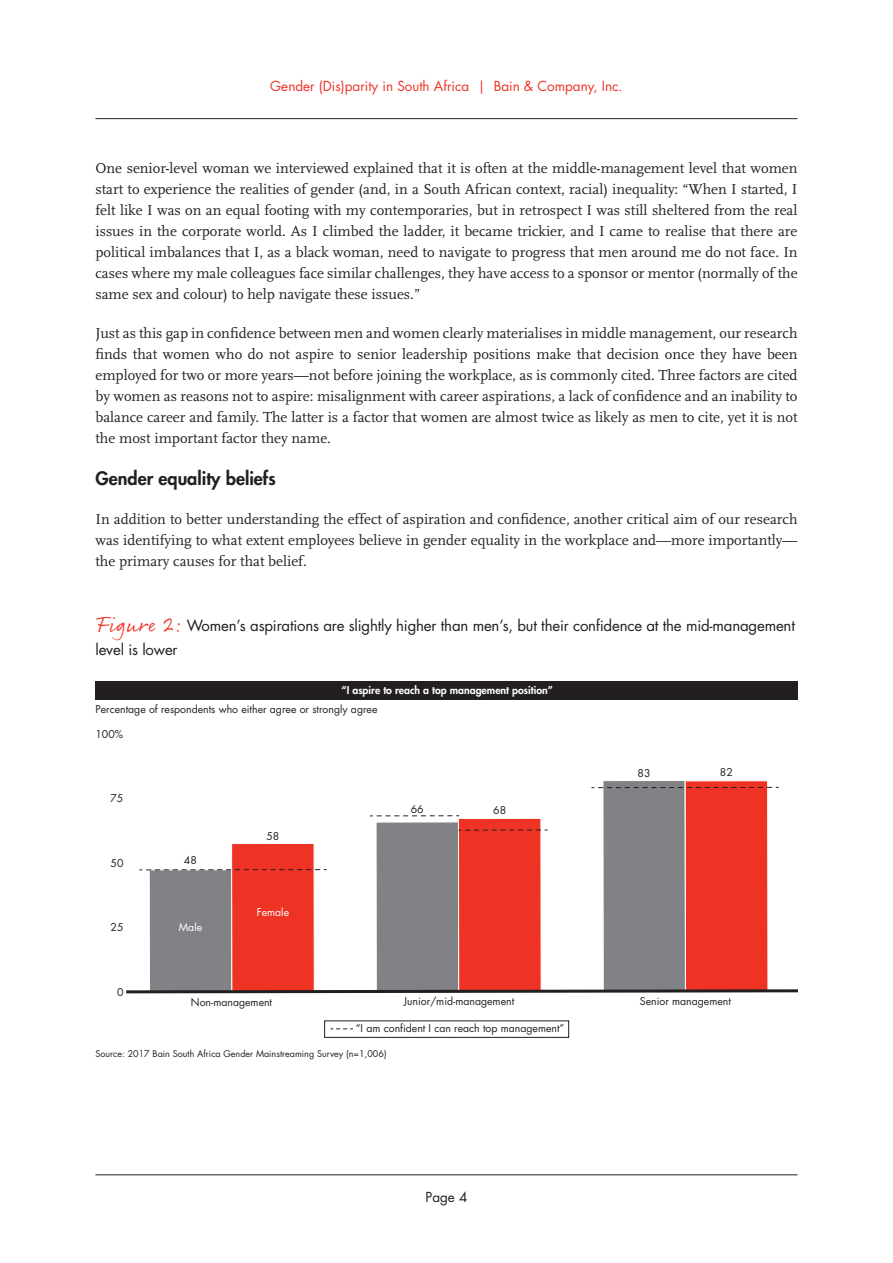
<style>
.page{position:relative;width:893px;height:1263px;background:#fff}
.page>*{position:absolute;margin:0;border:0;box-sizing:border-box;transform-origin:0 0}
.t1{font:800 18px "Futura";color:#231f20}
.t2{font:15px/21px "Scala";color:#231f20;text-align:justify}
.t3{font:15px/24px "Futura";letter-spacing:-.01em;color:#231f20}
.t4{font:13.5px "Futura";color:#ee3224}
.t5{font:13.5px "Futura";color:#231f20}
.t6{font:10.5px "Futura";color:#231f20}
.t7{font:800 10.5px "Futura";color:#fff}
.t8{font:10.5px "Futura";color:#fff}
.t9{font:9px "Futura";color:#231f20}
.s1{font-family:"Rollerscript Rough";font-size:22.5px;color:#ee3224}
</style>
<div class="page">
<hr style="left:95px;top:118px;width:702px;height:1px;background:#231f20">
<hr style="left:95px;top:1174px;width:702px;height:1px;background:#231f20">
<div style="left:149px;top:870px;width:83px;height:122px;background:#808285"></div>
<div style="left:149px;top:869px;width:83px;height:123px;border:1px solid #fff"></div>
<div style="left:232px;top:843px;width:82px;height:149px;background:#ee3224"></div>
<div style="left:231px;top:843px;width:83px;height:149px;border:1px solid #fff"></div>
<div style="left:376px;top:822px;width:83px;height:169px;background:#808285"></div>
<div style="left:376px;top:822px;width:83px;height:170px;border:1px solid #fff"></div>
<div style="left:458px;top:818px;width:83px;height:173px;background:#ee3224"></div>
<div style="left:458px;top:818px;width:83px;height:173px;border:1px solid #fff"></div>
<div style="left:603px;top:780px;width:82px;height:211px;background:#808285"></div>
<div style="left:603px;top:780px;width:83px;height:211px;border:1px solid #fff"></div>
<div style="left:685px;top:781px;width:83px;height:210px;background:#ee3224"></div>
<div style="left:685px;top:780px;width:83px;height:211px;border:1px solid #fff"></div>
<div style="left:95px;top:682px;width:702px;height:18px;background:#231f20"></div>
<svg style="left:126px;top:988px;width:671px;height:6px"></svg>
<svg style="left:331px;top:1028px;width:22px;height:1px"></svg>
<svg style="left:140px;top:869px;width:186px;height:1px"></svg>
<svg style="left:370px;top:815px;width:89px;height:1px"></svg>
<svg style="left:459px;top:830px;width:88px;height:1px"></svg>
<svg style="left:592px;top:787px;width:186px;height:1px"></svg>
<p class="t4" style="left:270px;top:78px;width:354px">Gender (Dis)parity in South Africa | Bain &amp; Company, Inc.</p>
<p class="t2" style="left:95px;top:158px;width:704px">One senior-level woman we interviewed explained that it is often at the middle-management level that women start to experience the realities of gender (and, in a South African context, racial) inequality: “When I started, I felt like I was on an equal footing with my contemporaries, but in retrospect I was still sheltered from the real issues in the corporate world. As I climbed the ladder, it became trickier, and I came to realise that there are political imbalances that I, as a black woman, need to navigate to progress that men around me do not face. In cases where my male colleagues face similar challenges, they have access to a sponsor or mentor (normally of the same sex and colour) to help navigate these issues.”</p>
<p class="t2" style="left:95px;top:323px;width:704px">Just as this gap in confidence between men and women clearly materialises in middle management, our research finds that women who do not aspire to senior leadership positions make that decision once they have been employed for two or more years—not before joining the workplace, as is commonly cited. Three factors are cited by women as reasons not to aspire: misalignment with career aspirations, a lack of confidence and an inability to balance career and family. The latter is a factor that women are almost twice as likely as men to cite, yet it is not the most important factor they name.</p>
<p class="t1" style="left:95px;top:467px;width:182px">Gender equality beliefs</p>
<p class="t2" style="left:95px;top:509px;width:704px">In addition to better understanding the effect of aspiration and confidence, another critical aim of our research was identifying to what extent employees believe in gender equality in the workplace and—more importantly— the primary causes for that belief.</p>
<p class="t3" style="left:95px;top:613px;width:701px"><span class="s1">Figure 2:</span> Women’s aspirations are slightly higher than men’s, but their confidence at the mid-management level is lower</p>
<p class="t7" style="left:342px;top:683px;width:213px">“I aspire to reach a top management position”</p>
<p class="t6" style="left:95px;top:702px;width:284px">Percentage of respondents who either agree or strongly agree</p>
<p class="t6" style="left:96px;top:727px;width:29px">100%</p>
<p class="t6" style="left:110px;top:792px;width:14px">75</p>
<p class="t6" style="left:111px;top:856px;width:14px">50</p>
<p class="t6" style="left:111px;top:920px;width:14px">25</p>
<p class="t6" style="left:117px;top:985px;width:8px">0</p>
<p class="t6" style="left:184px;top:853px;width:14px">48</p>
<p class="t8" style="left:179px;top:920px;width:25px">Male</p>
<p class="t6" style="left:266px;top:829px;width:14px">58</p>
<p class="t8" style="left:257px;top:905px;width:34px">Female</p>
<p class="t6" style="left:411px;top:802px;width:14px">66</p>
<p class="t6" style="left:493px;top:804px;width:14px">68</p>
<p class="t6" style="left:637px;top:767px;width:14px">83</p>
<p class="t6" style="left:720px;top:765px;width:14px">82</p>
<p class="t6" style="left:191px;top:995px;width:83px">Non-management</p>
<p class="t6" style="left:404px;top:995px;width:112px">Junior/mid-management</p>
<p class="t6" style="left:640px;top:994px;width:93px">Senior management</p>
<p class="t6" style="left:356px;top:1021px;width:210px">“I am confident I can reach top management”</p>
<p class="t9" style="left:95px;top:1048px;width:293px">Source: 2017 Bain South Africa Gender Mainstreaming Survey (n=1,006)</p>
<p class="t5" style="left:426px;top:1188px;width:43px">Page 4</p>
</div>
